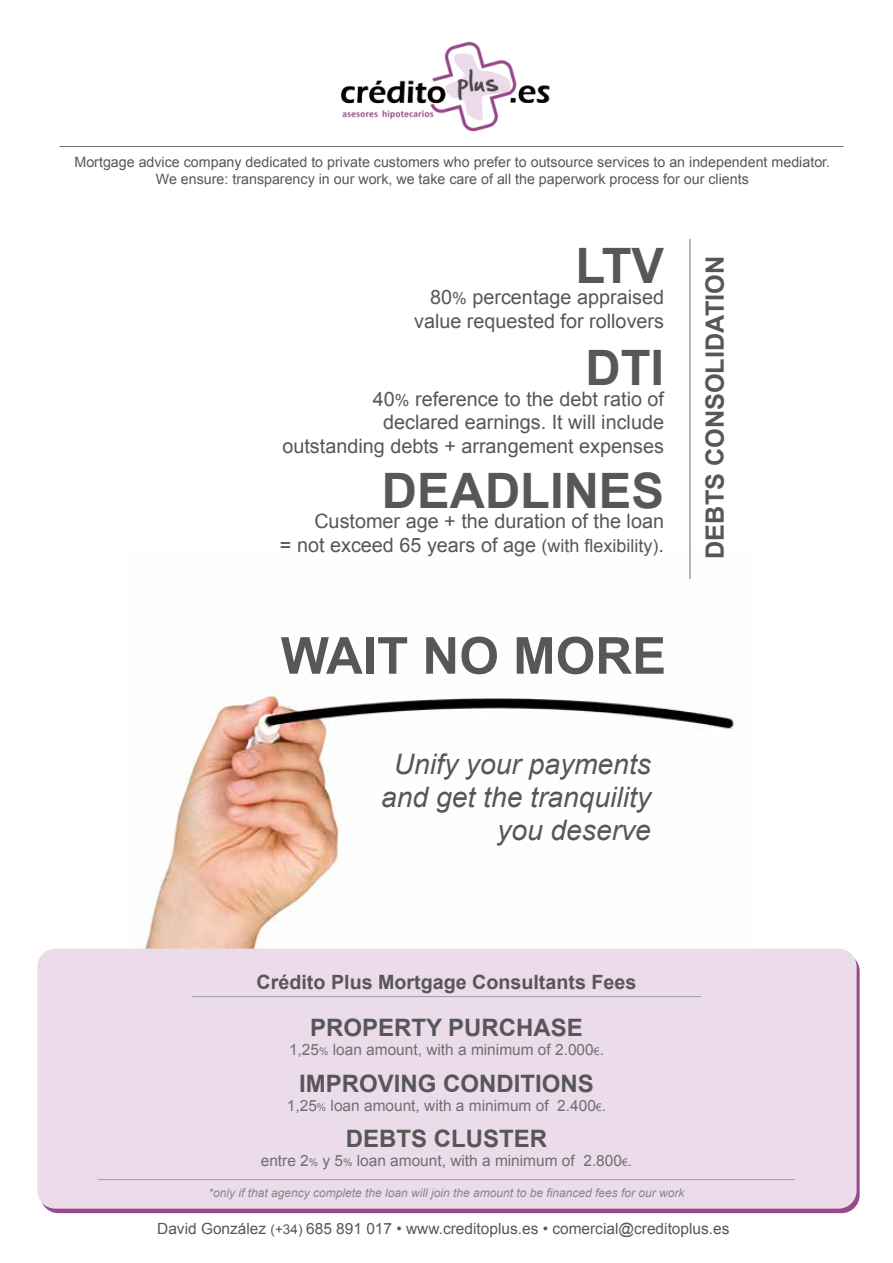
<style>
.page{position:relative;width:893px;height:1263px;background:#fff}
.page>*{position:absolute;margin:0;border:0;box-sizing:border-box;transform-origin:0 0}
.t1{font:700 51px "Arial";color:#575756}
.t2{font:700 48.9px "Arial";color:#575756}
.t3{font:italic 28.2px/32.8px "Arial";color:#575756;text-align:right}
.t4{font:700 25.2px "Arial";color:#575756}
.t5{font:700 24px "Arial";color:#575756}
.t6{font:19.8px/23.9px "Arial";color:#575756;text-align:right}
.t7{font:700 19.65px "Arial";color:#575756}
.t8{font:15.45px "Arial";color:#706f6f}
.t9{font:15.45px "Arial";color:#575756}
.t10{font:14.25px/17.1px "Arial";color:#575756;text-align:center}
.t11{font:italic 12px "Arial";color:#878787}
.s1{font-size:16.5px}
.s2{font-size:18px}
.s3{font-size:10.5px}
.s4{font-size:13.5px}
</style>
<div class="page">
<img style="left:130px;top:550px;width:623px;height:399px">
<img style="left:341px;top:41px;width:209px;height:91px">
<div style="left:37px;top:949px;width:820px;height:260px;background:#ecdbeb;border-radius:18px"></div>
<hr style="left:690px;top:239px;width:1px;height:340px;background:#706f6f">
<hr style="left:60px;top:146px;width:784px;height:1px;background:#706f6f">
<hr style="left:192px;top:996px;width:509px;height:1px;background:#9d9d9c">
<hr style="left:98px;top:1179px;width:697px;height:1px;background:#9d9d9c">
<p class="t10" style="left:75px;top:154px;width:757px">Mortgage advice company dedicated to private customers who prefer to outsource services to an independent mediator.<br>We ensure: transparency in our work, we take care of all the paperwork process for our clients</p>
<h2 class="t2" style="left:575px;top:233px;width:90px">LTV</h2>
<p class="t6" style="left:414px;top:286px;width:251px">80<span class="s1">%</span> percentage appraised value requested for rollovers</p>
<h2 class="t2" style="left:585px;top:335px;width:80px">DTI</h2>
<p class="t6" style="left:282px;top:387px;width:383px">40<span class="s1">%</span> reference to the debt ratio of<br>declared earnings. It will include outstanding debts + arrangement expenses</p>
<h2 class="t2" style="left:382px;top:458px;width:284px">DEADLINES</h2>
<p class="t6" style="left:280px;top:510px;width:386px">Customer age + the duration of the loan<br>= not exceed 65 years of age <span class="s2">(with flexibility)</span>.</p>
<h1 class="t1" style="left:281px;top:622px;width:387px">WAIT NO MORE</h1>
<h3 class="t3" style="left:381px;top:748px;width:271px">Unify your payments and get the tranquility you deserve</h3>
<p class="t4" style="left:698px;top:559px;width:304px;rotate:-90deg">DEBTS CONSOLIDATION</p>
<p class="t7" style="left:257px;top:969px;width:381px">Crédito Plus Mortgage Consultants Fees</p>
<p class="t5" style="left:310px;top:1012px;width:274px">PROPERTY PURCHASE</p>
<p class="t8" style="left:289px;top:1039px;width:316px">1,25<span class="s3">%</span> loan amount, with a minimum of 2.000<span class="s3">€</span>.</p>
<p class="t5" style="left:299px;top:1068px;width:296px">IMPROVING CONDITIONS</p>
<p class="t8" style="left:287px;top:1095px;width:321px">1,25<span class="s3">%</span> loan amount, with a minimum of 2.400<span class="s3">€</span>.</p>
<p class="t5" style="left:346px;top:1123px;width:203px">DEBTS CLUSTER</p>
<p class="t8" style="left:261px;top:1150px;width:373px">entre 2<span class="s3">%</span> y 5<span class="s3">%</span> loan amount, with a minimum of 2.800<span class="s3">€</span>.</p>
<p class="t11" style="left:208px;top:1185px;width:478px">*only if that agency complete the loan will join the amount to be financed fees for our work</p>
<p class="t9" style="left:157px;top:1218px;width:574px">David González <span class="s4">(+34)</span> 685 891 017 • www.creditoplus.es • comercial@creditoplus.es</p>
</div>
